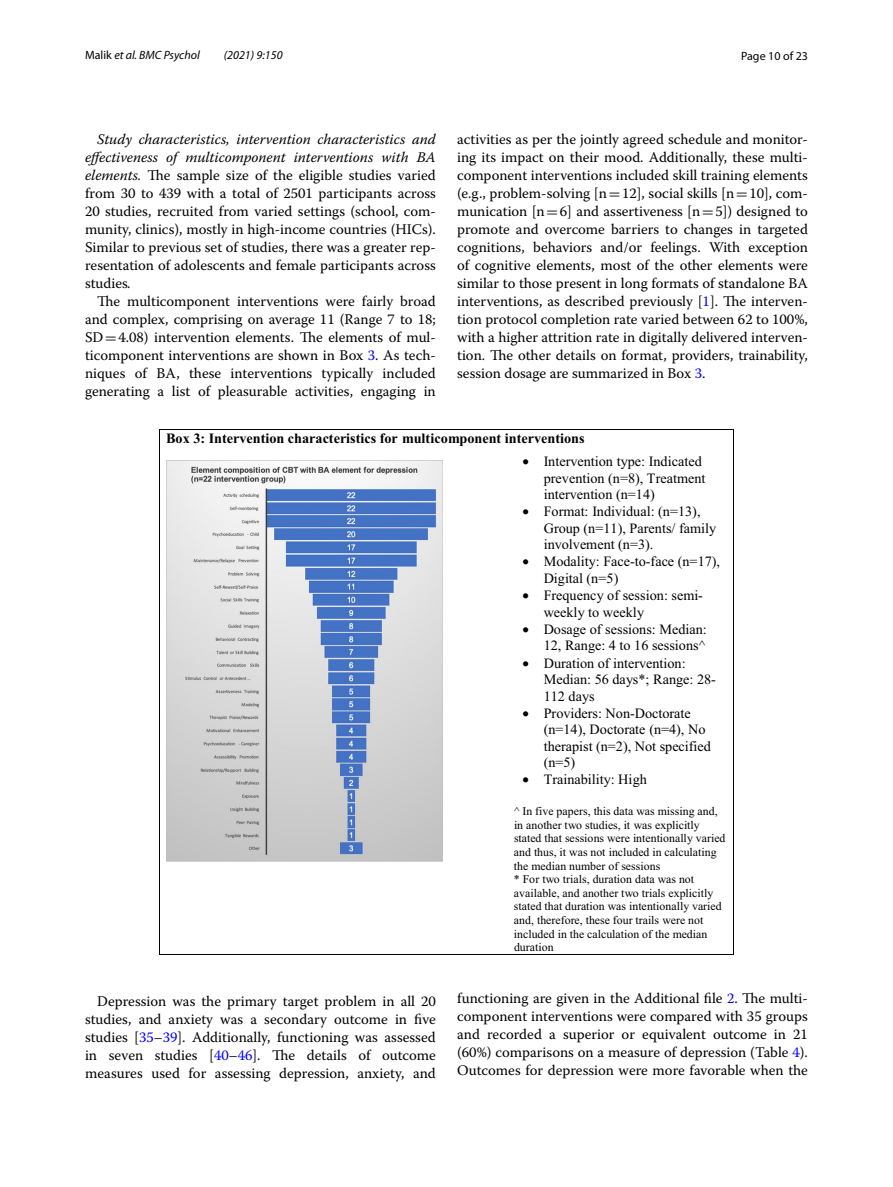
<style>
.page{position:relative;width:893px;height:1187px;background:#fff}
.page>*{position:absolute;margin:0;border:0;box-sizing:border-box;transform-origin:0 0}
.t1{font:14.7px/18px "Warnock Pro";color:#000;text-align:justify}
.t2{font:14.25px/16.4px "Times New Roman PSMT9";color:#000}
.t3{font:14.25px "Times New Roman PS Bold MT4";color:#000}
.t4{font:italic 12px "Myriad Pro";color:#000}
.t5{font:12px "Myriad Pro";color:#000}
.t6{font:11.85px/13.6px "Times New Roman PSMT9";color:#000}
.s1{font-style:normal}
.s2{font-style:italic}
.s3{font-family:"MTSY"}
.s4{color:#00f}
</style>
<div class="page">
<hr style="left:160px;top:429px;width:573px;height:1px;background:#000">
<svg style="left:159px;top:429px;width:1px;height:23px"></svg>
<svg style="left:733px;top:429px;width:1px;height:23px"></svg>
<hr style="left:159px;top:452px;width:1px;height:502px;background:#000">
<hr style="left:160px;top:954px;width:348px;height:1px;background:#000">
<hr style="left:507px;top:954px;width:226px;height:1px;background:#000">
<hr style="left:733px;top:452px;width:1px;height:502px;background:#000">
<img style="left:166px;top:460px;width:276px;height:401px">
<p class="t4" style="left:85px;top:48px;width:116px"><span class="s1">Malik</span> et al. BMC Psychol</p>
<p class="t4" style="left:224px;top:48px;width:60px">(2021) 9:150</p>
<p class="t5" style="left:741px;top:48px;width:68px">Page 10 of 23</p>
<p class="t1" style="left:85px;top:130px;width:352px;text-indent:12px"><span class="s2">Study characteristics, intervention characteristics and effectiveness of multicomponent interventions with BA elements.</span> The sample size of the eligible studies varied from 30 to 439 with a total of 2501 participants across 20 studies, recruited from varied settings (school, com&shy;munity, clinics), mostly in high-income countries (HICs).<br>Similar to previous set of studies, there was a greater rep&shy;resentation of adolescents and female participants across studies<span class="s2">.</span></p>
<p class="t1" style="left:85px;top:292px;width:352px;text-indent:12px">The multicomponent interventions were fairly broad and complex, comprising on average 11 (Range 7 to 18; SD<span class="s3">=</span>4.08) intervention elements. The elements of mul&shy;ticomponent interventions are shown in Box <span class="s4">3</span>. As tech&shy;niques of BA, these interventions typically included generating a list of pleasurable activities, engaging in</p>
<p class="t1" style="left:457px;top:130px;width:352px">activities as per the jointly agreed schedule and monitor&shy;ing its impact on their mood. Additionally, these multi&shy;component interventions included skill training elements (e.g., problem-solving [n<span class="s3">=</span>12], social skills [n<span class="s3">=</span>10], com&shy;munication [n<span class="s3">=</span>6] and assertiveness [n<span class="s3">=</span>5]) designed to promote and overcome barriers to changes in targeted cognitions, behaviors and/or feelings. With exception of cognitive elements, most of the other elements were similar to those present in long formats of standalone BA interventions, as described previously [<span class="s4">1</span>]. The interven&shy;tion protocol completion rate varied between 62 to 100%, with a higher attrition rate in digitally delivered interven&shy;tion. The other details on format, providers, trainability, session dosage are summarized in Box <span class="s4">3</span>.</p>
<p class="t3" style="left:166px;top:428px;width:420px">Box 3: Intervention characteristics for multicomponent interventions</p>
<p class="t2" style="left:544px;top:453px;width:163px;text-indent:-21px">• Intervention type: Indicated prevention (n=8), Treatment intervention (n=14)</p>
<p class="t2" style="left:544px;top:503px;width:174px;text-indent:-21px">• Format: Individual: (n=13),<br>Group (n=11), Parents/ family involvement (n=3).</p>
<p class="t2" style="left:544px;top:553px;width:178px;text-indent:-21px">• Modality: Face-to-face (n=17),<br>Digital (n=5)</p>
<p class="t2" style="left:544px;top:587px;width:161px;text-indent:-21px">• Frequency of session: semi&shy;weekly to weekly</p>
<p class="t2" style="left:522px;top:621px;width:186px;text-align:right">• Dosage of sessions: Median:<br>12, Range: 4 to 16 sessions^</p>
<p class="t2" style="left:544px;top:654px;width:174px;text-indent:-21px">• Duration of intervention:<br>Median: 56 days*; Range: 28-<br>112 days</p>
<p class="t2" style="left:544px;top:704px;width:169px;text-indent:-21px">• Providers: Non-Doctorate (n=14), Doctorate (n=4), No therapist (n=2), Not specified (n=5)</p>
<p class="t2" style="left:522px;top:771px;width:126px">• Trainability: High</p>
<p class="t6" style="left:514px;top:804px;width:213px">^ In five papers, this data was missing and, in another two studies, it was explicitly stated that sessions were intentionally varied and thus, it was not included in calculating the median number of sessions<br>* For two trials, duration data was not available, and another two trials explicitly stated that duration was intentionally varied and, therefore, these four trails were not included in the calculation of the median duration</p>
<p class="t1" style="left:85px;top:991px;width:352px;text-indent:12px">Depression was the primary target problem in all 20 studies, and anxiety was a secondary outcome in five studies [<span class="s4">35</span>–<span class="s4">39</span>]. Additionally, functioning was assessed in seven studies [<span class="s4">40</span>–<span class="s4">46</span>]. The details of outcome measures used for assessing depression, anxiety, and</p>
<p class="t1" style="left:457px;top:988px;width:352px">functioning are given in the Additional file <span class="s4">2</span>. The multi&shy;component interventions were compared with 35 groups and recorded a superior or equivalent outcome in 21 (60%) comparisons on a measure of depression (Table <span class="s4">4</span>).<br>Outcomes for depression were more favorable when the</p>
</div>
